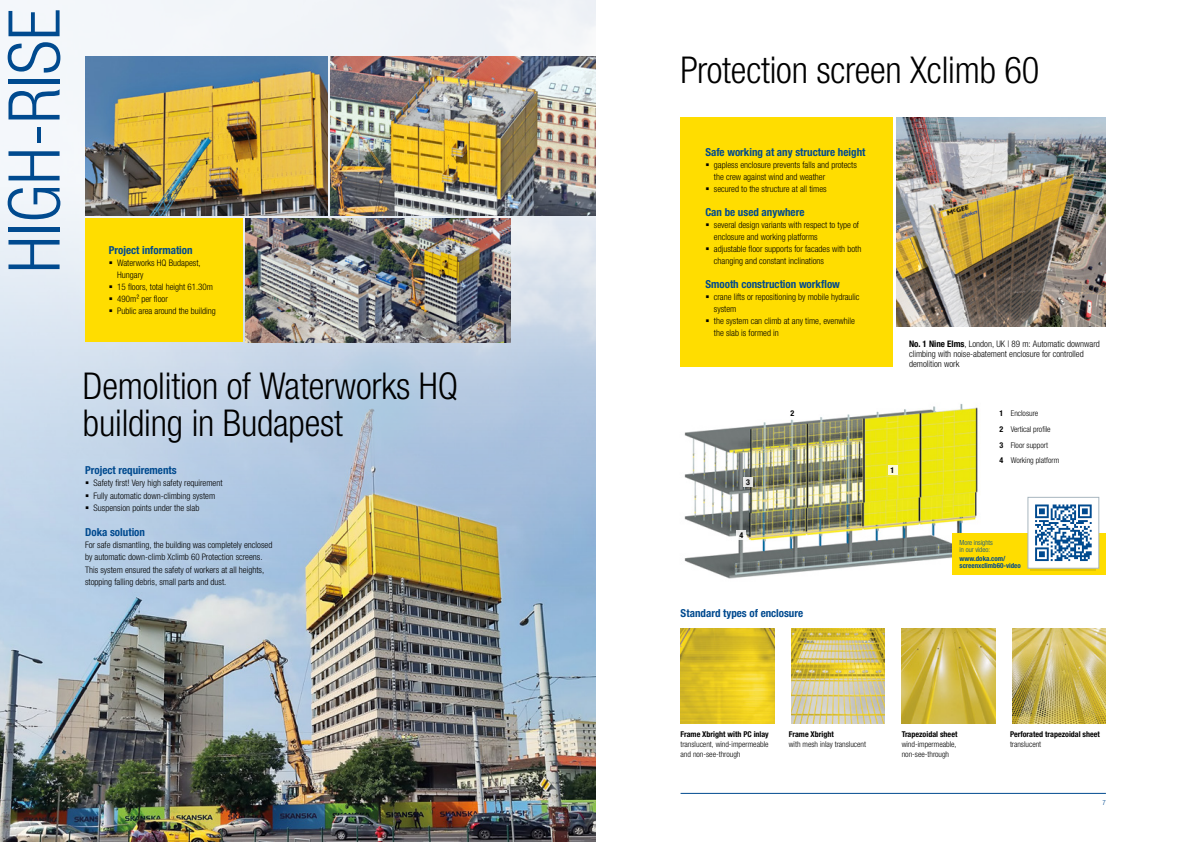
<style>
.page{position:relative;width:1191px;height:842px;background:#fff}
.page>*{position:absolute;margin:0;border:0;box-sizing:border-box;transform-origin:0 0}
.t1{font:300 condensed 71.5px "Helvetica Neue LTW1 G";color:#004a8f}
.t2{font:300 condensed 37px/37px "Helvetica Neue LTW1 G";letter-spacing:-.005em;color:#000}
.t3{font:700 condensed 11px "Helvetica Neue LTW1 G";color:#004a8f}
.t4{font:300 condensed 9px/12px "Helvetica Neue LTW1 G";color:#000}
.t5{font:300 condensed 8px/15.7px "Helvetica Neue LTW1 G";color:#000}
.t6{font:700 condensed 8px "Helvetica Neue LTW1 G";color:#000}
.t7{font:700 condensed 7px/7px "Helvetica Neue LTW1 G";color:#004a8f}
.t8{font:300 condensed 7px/7px "Helvetica Neue LTW1 G";color:#004a8f}
.s1{font-weight:700}
</style>
<div class="page">
<img style="left:0;top:0;width:595px;height:842px">
<svg style="left:321px;top:345px;width:116px;height:116px;background:#b1c9df"></svg>
<hr style="left:680px;top:793px;width:426px;height:1px;background:#004a8f">
<img style="left:85px;top:57px;width:242px;height:159px">
<img style="left:330px;top:57px;width:265px;height:159px">
<div style="left:85px;top:219px;width:157px;height:123px;background:#fd0"></div>
<div style="left:680px;top:117px;width:213px;height:249px;background:#fd0"></div>
<img style="left:245px;top:219px;width:265px;height:123px">
<img style="left:680px;top:628px;width:94px;height:95px">
<img style="left:791px;top:628px;width:93px;height:95px">
<img style="left:901px;top:628px;width:94px;height:95px">
<img style="left:1012px;top:628px;width:93px;height:95px">
<img style="left:684px;top:404px;width:294px;height:175px">
<div style="left:887px;top:465px;width:10px;height:9px;background:#fcfbd9"></div>
<div style="left:787px;top:408px;width:10px;height:10px;background:#fff"></div>
<div style="left:743px;top:478px;width:10px;height:9px;background:#e3e4e3"></div>
<svg style="left:736px;top:531px;width:10px;height:9px"></svg>
<div style="left:952px;top:533px;width:154px;height:42px;background:#fd0"></div>
<div style="left:1030px;top:533px;width:65px;height:38px;background:linear-gradient(to right,#e6c700,#e6c700)"></div>
<div style="left:1027px;top:497px;width:72px;height:71px;background:#fff;border:1px solid #a8b6bf"></div>
<svg style="left:1035px;top:504px;width:56px;height:57px"></svg>
<img style="left:896px;top:117px;width:210px;height:209px">
<h1 class="t1" style="left:-7px;top:273px;width:266px;rotate:-90deg">HIGH-RISE</h1>
<p class="t3" style="left:109px;top:244px;width:86px">Project information</p>
<p class="t4" style="left:117px;top:257px;width:100px">Waterworks HQ Budapest,<br>Hungary<br>15 floors, total height 61.30m<br>490m² per floor<br>Public area around the building</p>
<h2 class="t2" style="left:83px;top:368px;width:377px">Demolition of Waterworks HQ building in Budapest</h2>
<p class="t3" style="left:85px;top:464px;width:93px">Project requirements</p>
<p class="t4" style="left:94px;top:477px;width:130px;line-height:12.3px">Safety first! Very high safety requirement<br>Fully automatic down-climbing system<br>Suspension points under the slab</p>
<p class="t3" style="left:85px;top:525px;width:62px">Doka solution</p>
<p class="t4" style="left:85px;top:539px;width:189px;line-height:12.3px">For safe dismantling, the building was completely enclosed by automatic down-climb Xclimb 60 Protection screens.<br>This system ensured the safety of workers at all heights, stopping falling debris, small parts and dust.</p>
<h2 class="t2" style="left:680px;top:52px;width:360px">Protection screen Xclimb 60</h2>
<p class="t3" style="left:705px;top:145px;width:161px">Safe working at any structure height</p>
<p class="t4" style="left:714px;top:159px;width:145px">gapless enclosure prevents falls and protects the crew against wind and weather<br>secured to the structure at all times</p>
<p class="t3" style="left:705px;top:205px;width:101px">Can be used anywhere</p>
<p class="t4" style="left:714px;top:219px;width:149px">several design variants with respect to type of enclosure and working platforms<br>adjustable floor supports for facades with both changing and constant inclinations</p>
<p class="t3" style="left:705px;top:277px;width:136px">Smooth construction workflow</p>
<p class="t4" style="left:714px;top:291px;width:147px">crane lifts or repositioning by mobile hydraulic system<br>the system can climb at any time, evenwhile the slab is formed in</p>
<p class="t6" style="left:746px;top:477px;width:5px">3</p>
<p class="t6" style="left:739px;top:531px;width:5px">4</p>
<p class="t6" style="left:790px;top:408px;width:5px">2</p>
<p class="t3" style="left:680px;top:607px;width:124px">Standard types of enclosure</p>
<p class="t4" style="left:909px;top:338px;width:192px;line-height:10px"><span class="s1">No. 1 Nine Elms</span>, London, UK | 89 m: Automatic downward climbing with noise-abatement enclosure for controlled demolition work</p>
<p class="t6" style="left:890px;top:465px;width:5px">1</p>
<p class="t5" style="left:999px;top:406px;width:61px"><span class="s1">1</span> Enclosure<br><span class="s1">2</span> Vertical profile<br><span class="s1">3</span> Floor support<br><span class="s1">4</span> Working platform</p>
<p class="t8" style="left:959px;top:540px;width:35px">More insights in our video:</p>
<p class="t7" style="left:959px;top:555px;width:63px">www.doka.com/ screenxclimb60-video</p>
<p class="t6" style="left:680px;top:729px;width:90px">Frame Xbright with PC inlay</p>
<p class="t5" style="left:680px;top:739px;width:89px;line-height:10px">translucent, wind-impermeable and non-see-through</p>
<p class="t6" style="left:789px;top:729px;width:46px">Frame Xbright</p>
<p class="t5" style="left:789px;top:736px;width:79px">with mesh inlay translucent</p>
<p class="t6" style="left:901px;top:729px;width:57px">Trapezoidal sheet</p>
<p class="t5" style="left:901px;top:739px;width:56px;line-height:10px">wind-impermeable, non-see-through</p>
<p class="t6" style="left:1010px;top:729px;width:91px">Perforated trapezoidal sheet</p>
<p class="t5" style="left:1010px;top:736px;width:33px">translucent</p>
<p class="t8" style="left:1102px;top:799px;width:5px">7</p>
</div>
